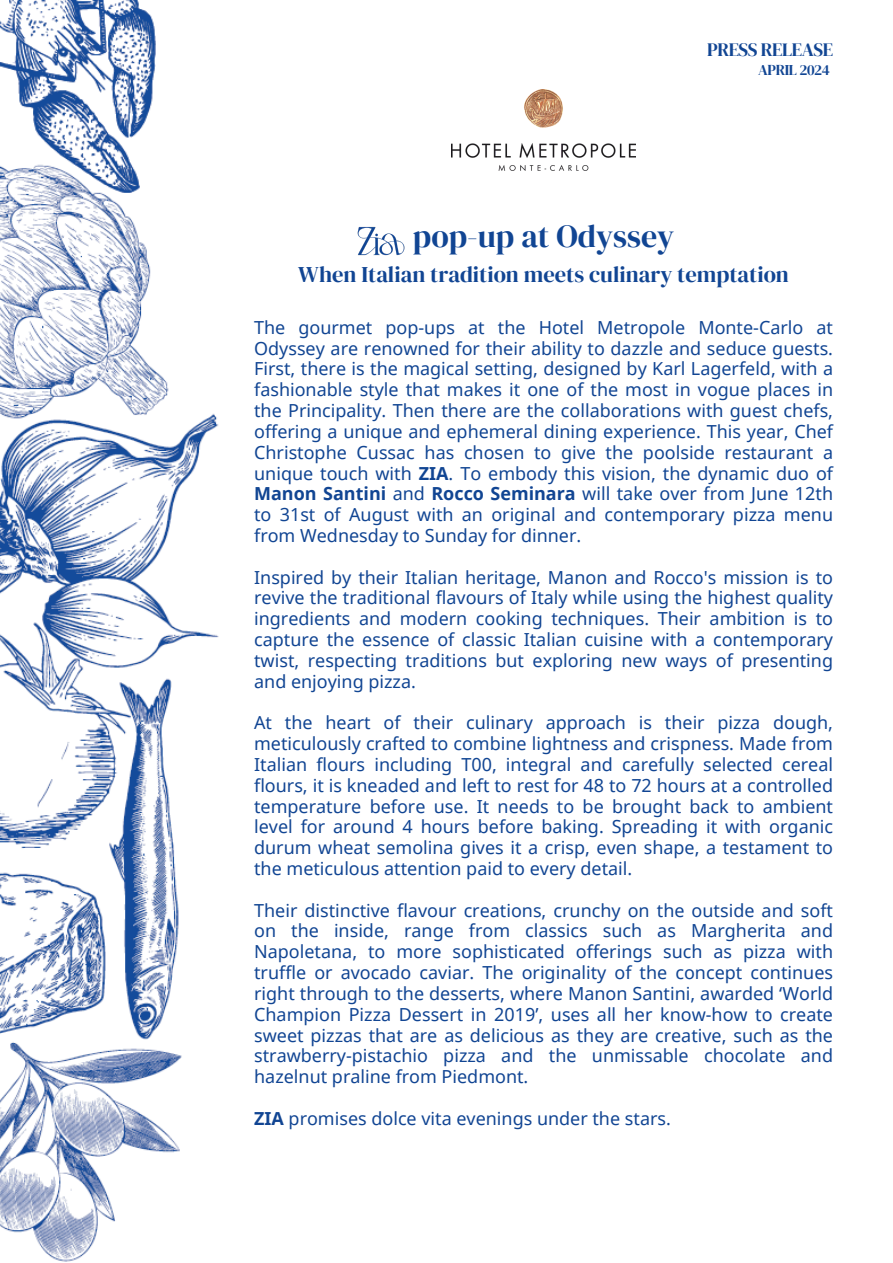
<style>
.page{position:relative;width:893px;height:1263px;background:#fff}
.page>*{position:absolute;margin:0;border:0;box-sizing:border-box;transform-origin:0 0}
.t1{font:31.88px "DM Serif Display";color:#114593}
.t2{font:22.5px "DM Serif Display";color:#114593}
.t3{font:18.75px "DM Serif Display";letter-spacing:-.025em;color:#114593}
.t4{font:18px/20.9px "Noto Sans";color:#114593;text-align:justify}
.t5{font:15px "DM Serif Display";letter-spacing:-.025em;color:#114593}
.s1{font-weight:700}
</style>
<div class="page">
<img style="left:451px;top:89px;width:185px;height:82px">
<img style="left:358px;top:226px;width:47px;height:30px">
<img style="left:0;top:0;width:219px;height:1262px">
<h3 class="t3" style="left:707px;top:36px;width:127px">PRESS RELEASE</h3>
<h3 class="t5" style="left:758px;top:60px;width:73px">APRIL 2024</h3>
<h3 class="t1" style="left:413px;top:214px;width:263px">pop-up at Odyssey</h3>
<h3 class="t2" style="left:298px;top:258px;width:492px">When Italian tradition meets culinary temptation</h3>
<p class="t4" style="left:254px;top:316px;width:580px">The gourmet pop-ups at the Hotel Metropole Monte-Carlo at Odyssey are renowned for their ability to dazzle and seduce guests.<br>First, there is the magical setting, designed by Karl Lagerfeld, with a fashionable style that makes it one of the most in vogue places in the Principality. Then there are the collaborations with guest chefs, offering a unique and ephemeral dining experience. This year, Chef Christophe Cussac has chosen to give the poolside restaurant a unique touch with <span class="s1">ZIA</span>. To embody this vision, the dynamic duo of <span class="s1">Manon Santini</span> and <span class="s1">Rocco Seminara</span> will take over from June 12th to 31st of August with an original and contemporary pizza menu from Wednesday to Sunday for dinner.</p>
<p class="t4" style="left:254px;top:566px;width:580px">Inspired by their Italian heritage, Manon and Rocco's mission is to revive the traditional flavours of Italy while using the highest quality ingredients and modern cooking techniques. Their ambition is to capture the essence of classic Italian cuisine with a contemporary twist, respecting traditions but exploring new ways of presenting and enjoying pizza.</p>
<h1 class="t4" style="left:254px;top:712px;width:580px">At the heart of their culinary approach is their pizza dough, meticulously crafted to combine lightness and crispness. Made from Italian flours including T00, integral and carefully selected cereal flours, it is kneaded and left to rest for 48 to 72 hours at a controlled temperature before use. It needs to be brought back to ambient level for around 4 hours before baking. Spreading it with organic durum wheat semolina gives it a crisp, even shape, a testament to the meticulous attention paid to every detail.</h1>
<p class="t4" style="left:254px;top:899px;width:580px">Their distinctive flavour creations, crunchy on the outside and soft on the inside, range from classics such as Margherita and Napoletana, to more sophisticated offerings such as pizza with truffle or avocado caviar. The originality of the concept continues right through to the desserts, where Manon Santini, awarded ‘World Champion Pizza Dessert in 2019’, uses all her know-how to create sweet pizzas that are as delicious as they are creative, such as the strawberry-pistachio pizza and the unmissable chocolate and hazelnut praline from Piedmont.</p>
<p class="t4" style="left:254px;top:1107px;width:418px"><span class="s1">ZIA</span> promises dolce vita evenings under the stars.</p>
</div>
